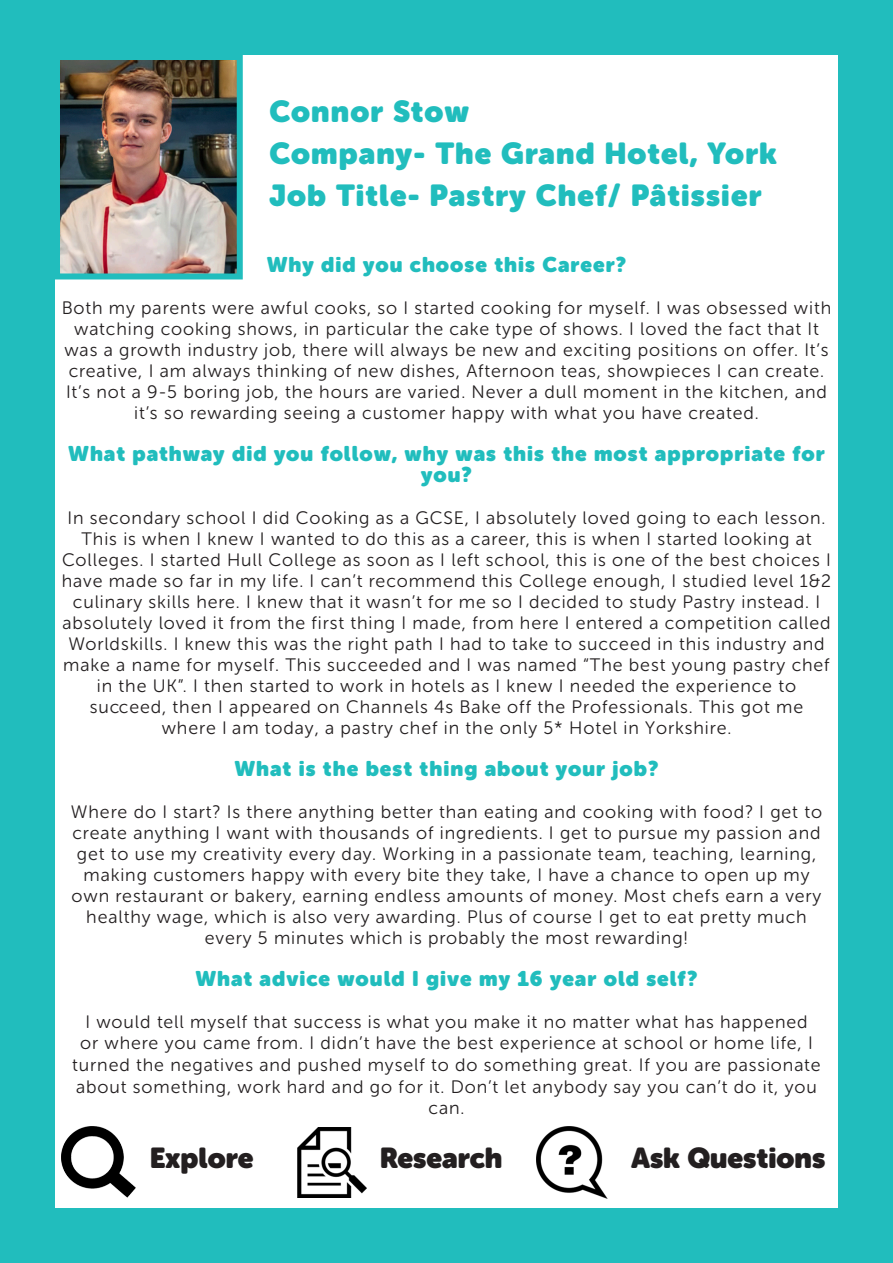
<style>
.page{position:relative;width:893px;height:1263px;background:#fff}
.page>*{position:absolute;margin:0;border:0;box-sizing:border-box;transform-origin:0 0}
.t1{font:30px "Museo Sans Rounded";letter-spacing:.04em;color:#21bdbd}
.t2{font:28.5px "Museo Sans Rounded";color:#231f20}
.t3{font:21px/21px "Museo Sans Rounded";letter-spacing:.05em;color:#21bdbd;text-align:center}
.t4{font:18px/21px "Museo Sans Rounded 300";letter-spacing:.05em;color:#231f20;text-align:center}
</style>
<div class="page">
<div style="left:0;top:0;width:893px;height:54px;background:#21bdbd"></div>
<div style="left:0;top:54px;width:54px;height:1209px;background:#21bdbd"></div>
<div style="left:839px;top:45px;width:54px;height:1218px;background:#21bdbd"></div>
<div style="left:2px;top:1209px;width:891px;height:54px;background:#21bdbd"></div>
<img style="left:61px;top:61px;width:175px;height:211px">
<div style="left:54px;top:54px;width:189px;height:225px;border:6px solid #21bdbd"></div>
<img style="left:62px;top:1127px;width:73px;height:71px">
<img style="left:298px;top:1127px;width:69px;height:71px">
<img style="left:536px;top:1127px;width:71px;height:71px">
<p class="t1" style="left:269px;top:95px;width:201px">Connor Stow</p>
<p class="t1" style="left:269px;top:137px;width:509px">Company- The Grand Hotel, York</p>
<p class="t1" style="left:269px;top:179px;width:494px">Job Title- Pastry Chef/ Pâtissier</p>
<p class="t3" style="left:267px;top:254px;width:361px">Why did you choose this Career?</p>
<p class="t4" style="left:62px;top:297px;width:771px">Both my parents were awful cooks, so I started cooking for myself. I was obsessed with watching cooking shows, in particular the cake type of shows. I loved the fact that It was a growth industry job, there will always be new and exciting positions on offer. It’s creative, I am always thinking of new dishes, Afternoon teas, showpieces I can create.<br>It’s not a 9-5 boring job, the hours are varied. Never a dull moment in the kitchen, and it’s so rewarding seeing a customer happy with what you have created.</p>
<p class="t3" style="left:68px;top:443px;width:758px">What pathway did you follow, why was this the most appropriate for you?</p>
<p class="t4" style="left:62px;top:507px;width:771px">In secondary school I did Cooking as a GCSE, I absolutely loved going to each lesson.<br>This is when I knew I wanted to do this as a career, this is when I started looking at Colleges. I started Hull College as soon as I left school, this is one of the best choices I have made so far in my life. I can’t recommend this College enough, I studied level 1&amp;2 culinary skills here. I knew that it wasn’t for me so I decided to study Pastry instead. I absolutely loved it from the first thing I made, from here I entered a competition called Worldskills. I knew this was the right path I had to take to succeed in this industry and make a name for myself. This succeeded and I was named “The best young pastry chef in the UK”. I then started to work in hotels as I knew I needed the experience to succeed, then I appeared on Channels 4s Bake off the Professionals. This got me where I am today, a pastry chef in the only 5* Hotel in Yorkshire.</p>
<p class="t3" style="left:235px;top:758px;width:425px">What is the best thing about your job?</p>
<p class="t4" style="left:71px;top:801px;width:753px">Where do I start? Is there anything better than eating and cooking with food? I get to create anything I want with thousands of ingredients. I get to pursue my passion and get to use my creativity every day. Working in a passionate team, teaching, learning, making customers happy with every bite they take, I have a chance to open up my own restaurant or bakery, earning endless amounts of money. Most chefs earn a very healthy wage, which is also very awarding. Plus of course I get to eat pretty much every 5 minutes which is probably the most rewarding!</p>
<p class="t3" style="left:195px;top:968px;width:504px">What advice would I give my 16 year old self?</p>
<p class="t4" style="left:72px;top:1011px;width:750px;line-height:21.6px">I would tell myself that success is what you make it no matter what has happened<br>or where you came from. I didn’t have the best experience at school or home life, I turned the negatives and pushed myself to do something great. If you are passionate about something, work hard and go for it. Don’t let anybody say you can’t do it, you can.</p>
<p class="t2" style="left:150px;top:1141px;width:105px">Explore</p>
<p class="t2" style="left:380px;top:1141px;width:124px">Research</p>
<p class="t2" style="left:631px;top:1141px;width:196px">Ask Questions</p>
</div>
